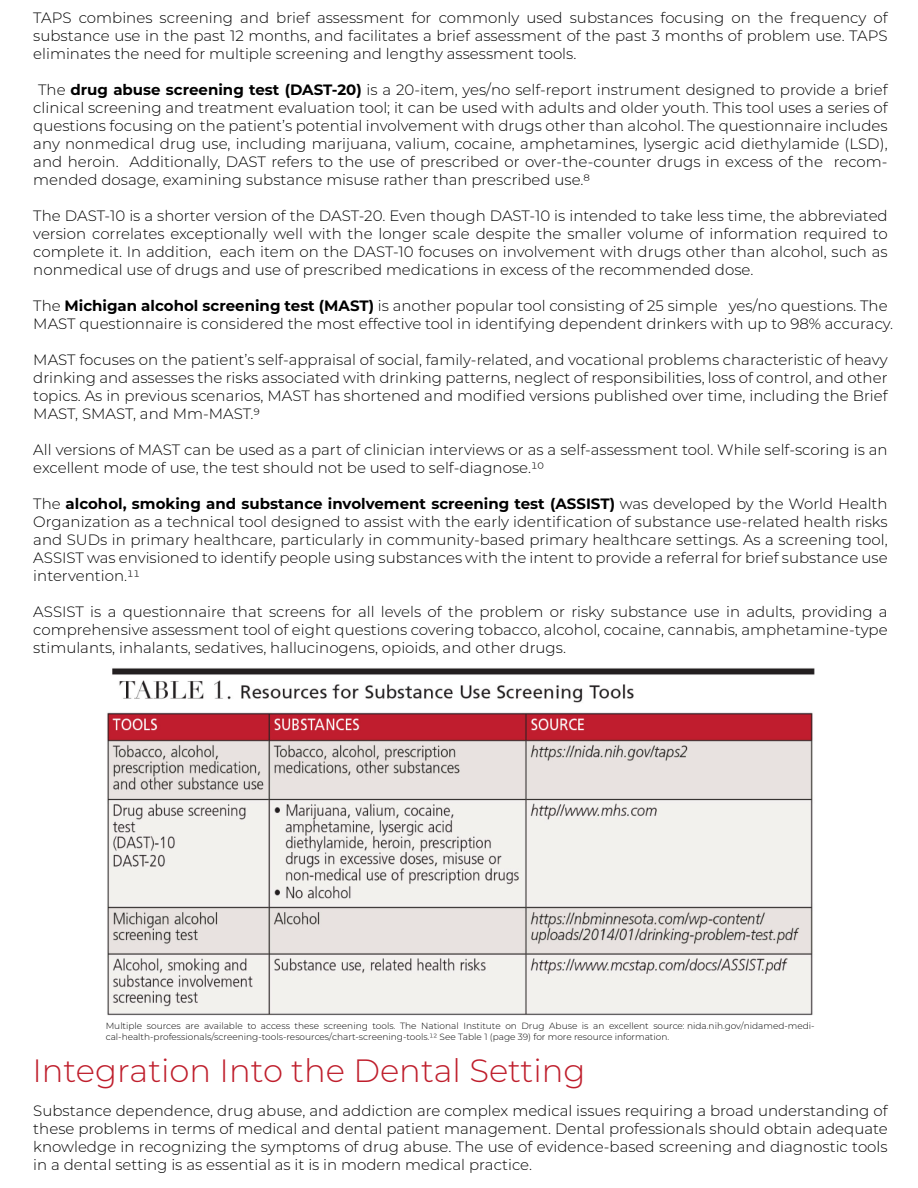
<style>
.page{position:relative;width:918px;height:1188px;background:#fff}
.page>*{position:absolute;margin:0;border:0;box-sizing:border-box;transform-origin:0 0}
.t1{font:300 32.25px "Montserrat";color:#bf1e2c}
.t2{font:300 15px/18px "Montserrat";color:#000;text-align:justify}
.t3{font:300 9px/10.8px "Montserrat";color:#000}
.s1{font-weight:700}
</style>
<div class="page">
<img style="left:107px;top:668px;width:708px;height:348px">
<p class="t2" style="left:33px;top:9px;width:856px">TAPS combines screening and brief assessment for commonly used substances focusing on the frequency of substance use in the past 12 months, and facilitates a brief assessment of the past 3 months of problem use. TAPS eliminates the need for multiple screening and lengthy assessment tools.</p>
<p class="t2" style="left:33px;top:81px;width:856px;text-indent:5px">The <span class="s1">drug abuse screening test (DAST-20)</span> is a 20-item, yes/ no self-report instrument designed to provide a brief clinical screening and treatment evaluation tool; it can be used with adults and older youth. This tool uses a series of questions focusing on the patient’s potential involvement with drugs other than alcohol. The questionnaire includes any nonmedical drug use, including marijuana, valium, cocaine, amphetamines, lysergic acid diethylamide (LSD), and heroin. Additionally, DAST refers to the use of prescribed or over-the-counter drugs in excess of the recom&shy;mended dosage, examining substance misuse rather than prescribed use.8</p>
<p class="t2" style="left:33px;top:207px;width:856px">The DAST-10 is a shorter version of the DAST-20. Even though DAST-10 is intended to take less time, the abbreviated version correlates exceptionally well with the longer scale despite the smaller volume of information required to complete it. In addition, each item on the DAST-10 focuses on involvement with drugs other than alcohol, such as nonmedical use of drugs and use of prescribed medications in excess of the recommended dose.</p>
<p class="t2" style="left:33px;top:297px;width:861px">The <span class="s1">Michigan alcohol screening test (MAST)</span> is another popular tool consisting of 25 simple yes/ no questions. The<br>MAST questionnaire is considered the most effective tool in identifying dependent drinkers with up to 98% accuracy.</p>
<p class="t2" style="left:33px;top:351px;width:856px">MAST focuses on the patient’s self-appraisal of social, family-related, and vocational problems characteristic of heavy drinking and assesses the risks associated with drinking patterns, neglect of responsibilities, loss of control, and other topics. As in previous scenarios, MAST has shortened and modified versions published over time, including the Brief MAST, SMAST, and Mm-MAST.9</p>
<p class="t2" style="left:33px;top:441px;width:856px">All versions of MAST can be used as a part of clinician interviews or as a self-assessment tool. While self-scoring is an excellent mode of use, the test should not be used to self-diagnose.10</p>
<p class="t2" style="left:33px;top:495px;width:856px">The <span class="s1">alcohol, smoking and substance involvement screening test (ASSIST)</span> was developed by the World Health Organization as a technical tool designed to assist with the early identification of substance use-related health risks and SUDs in primary healthcare, particularly in community-based primary healthcare settings. As a screening tool, ASSIST was envisioned to identify people using substances with the intent to provide a referral for brief substance use intervention.11</p>
<p class="t2" style="left:33px;top:603px;width:856px">ASSIST is a questionnaire that screens for all levels of the problem or risky substance use in adults, providing a comprehensive assessment tool of eight questions covering tobacco, alcohol, cocaine, cannabis, amphetamine-type stimulants, inhalants, sedatives, hallucinogens, opioids, and other drugs.</p>
<p class="t3" style="left:106px;top:1020px;width:710px">Multiple sources are available to access these screening tools. The National Institute on Drug Abuse is an excellent source: nida.nih.gov/ nidamed-medi&shy;cal-health-professionals/ screening-tools-resources/ chart-screening-tools.12 See Table 1 (page 39) for more resource information.</p>
<h1 class="t1" style="left:32px;top:1049px;width:555px">Integration Into the Dental Setting</h1>
<p class="t2" style="left:33px;top:1101px;width:856px">Substance dependence, drug abuse, and addiction are complex medical issues requiring a broad understanding of these problems in terms of medical and dental patient management. Dental professionals should obtain adequate knowledge in recognizing the symptoms of drug abuse. The use of evidence-based screening and diagnostic tools in a dental setting is as essential as it is in modern medical practice.</p>
</div>
